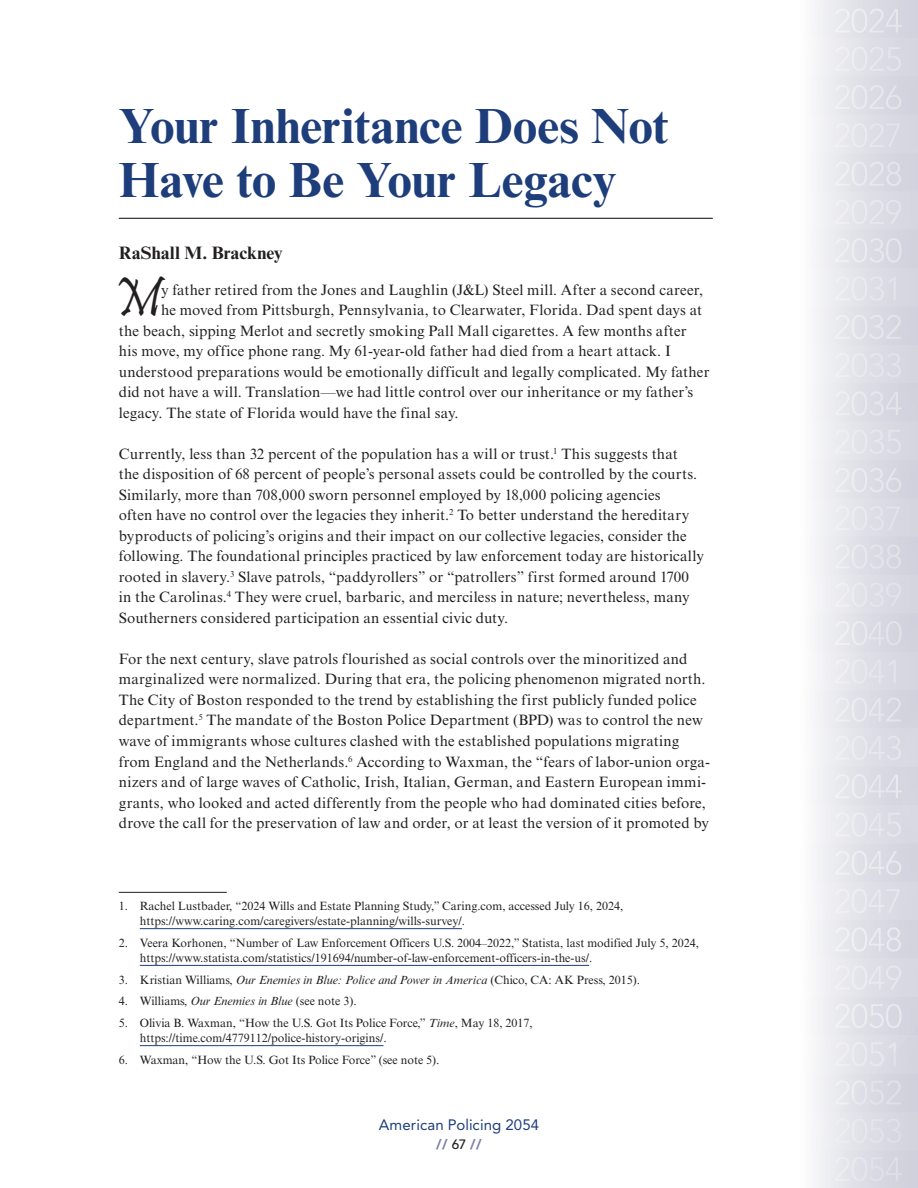
<style>
.page{position:relative;width:918px;height:1188px;background:#fff}
.page>*{position:absolute;margin:0;border:0;box-sizing:border-box;transform-origin:0 0}
.t1{font:56.25px "Pristina";color:#231f20;scale:.88 1}
.t2{font:700 49.5px/54px "Times New Roman MT Std";letter-spacing:-.005em;color:#1d3d7b}
.t3{font:700 18px "Times New Roman MT Std";color:#231f20}
.t4{font:15px/20.5px "Times New Roman MT Std";letter-spacing:.01em;color:#231f20}
.t5{font:15px "Avenir LT Std";letter-spacing:.005em;color:#1d3d7b}
.t6{font:900 13.5px "Avenir LT Std";color:#7c7faa}
.t7{font:12px/15px "Times New Roman MT Std";color:#231f20}
.s1{font-style:italic}
.s2{font-weight:500;color:#231f20}
</style>
<div class="page">
<img style="left:815px;top:0;width:103px;height:1188px">
<hr style="left:119px;top:892px;width:108px;height:1px;background:#231f20">
<hr style="left:119px;top:218px;width:594px;height:1px;background:#231f20">
<hr style="left:140px;top:928px;width:322px;height:1px;background:#1d3d7b">
<hr style="left:140px;top:965px;width:449px;height:1px;background:#1d3d7b">
<hr style="left:140px;top:1045px;width:243px;height:1px;background:#1d3d7b">
<h3 class="t2" style="left:119px;top:99px;width:551px">Your Inheritance Does Not<br>Have to Be Your Legacy</h3>
<p class="t3" style="left:119px;top:242px;width:166px">RaShall M. Brackney</p>
<p class="t1" style="left:114px;top:266px;width:54px">M</p>
<p class="t4" style="left:161px;top:279px;width:544px">y father retired from the Jones and Laughlin (J&amp;L) Steel mill. After a second career,</p>
<p class="t4" style="left:161px;top:300px;width:543px">he moved from Pittsburgh, Pennsylvania, to Clearwater, Florida. Dad spent days at</p>
<p class="t4" style="left:119px;top:320px;width:569px">the beach, sipping Merlot and secretly smoking Pall Mall cigarettes. A few months after</p>
<p class="t4" style="left:119px;top:341px;width:553px">his move, my office phone rang. My 61-year-old father had died from a heart attack. I</p>
<p class="t4" style="left:119px;top:361px;width:592px">understood preparations would be emotionally difficult and legally complicated. My father</p>
<p class="t4" style="left:119px;top:382px;width:576px">did not have a will. Translation—we had little control over our inheritance or my father’s</p>
<p class="t4" style="left:119px;top:403px;width:341px">legacy. The state of Florida would have the final say.</p>
<p class="t4" style="left:119px;top:443px;width:561px">Currently, less than 32 percent of the population has a will or trust.<sup>1</sup> This suggests that</p>
<p class="t4" style="left:119px;top:464px;width:580px">the disposition of 68 percent of people’s personal assets could be controlled by the courts.<br>Similarly, more than 708,000 sworn personnel employed by 18,000 policing agencies often have no control over the legacies they inherit.<sup>2</sup> To better understand the hereditary</p>
<p class="t4" style="left:119px;top:526px;width:587px">byproducts of policing’s origins and their impact on our collective legacies, consider the following. The foundational principles practiced by law enforcement today are historically rooted in slavery.<sup>3</sup> Slave patrols, “paddyrollers” or “patrollers” first formed around 1700</p>
<p class="t4" style="left:119px;top:587px;width:572px">in the Carolinas.<sup>4</sup> They were cruel, barbaric, and merciless in nature; nevertheless, many</p>
<p class="t4" style="left:119px;top:608px;width:391px">Southerners considered participation an essential civic duty.</p>
<p class="t4" style="left:119px;top:649px;width:588px">For the next century, slave patrols flourished as social controls over the minoritized and marginalized were normalized. During that era, the policing phenomenon migrated north.<br>The City of Boston responded to the trend by establishing the first publicly funded police department.<sup>5</sup> The mandate of the Boston Police Department (BPD) was to control the new</p>
<p class="t4" style="left:119px;top:731px;width:593px">wave of immigrants whose cultures clashed with the established populations migrating from England and the Netherlands.<sup>6</sup> According to Waxman, the “fears of labor-union orga-</p>
<p class="t4" style="left:119px;top:772px;width:592px">nizers and of large waves of Catholic, Irish, Italian, German, and Eastern European immi&shy;grants, who looked and acted differently from the people who had dominated cities before, drove the call for the preservation of law and order, or at least the version of it promoted by</p>
<p class="t7" style="left:140px;top:898px;width:485px;text-indent:-21px">1. Rachel Lustbader, “2024 Wills and Estate Planning Study,” Caring.com, accessed July 16, 2024, https://www.caring.com/caregivers/estate-planning/wills-survey/.</p>
<p class="t7" style="left:140px;top:935px;width:561px;text-indent:-21px">2. Veera Korhonen, “Number of Law Enforcement Officers U.S. 2004–2022,” Statista, last modified July 5, 2024, https://www.statista.com/statistics/191694/number-of-law-enforcement-officers-in-the-us/.</p>
<p class="t7" style="left:119px;top:972px;width:523px">3. Kristian Williams, <span class="s1">Our Enemies in Blue: Police and Power in America</span> (Chico, CA: AK Press, 2015).</p>
<p class="t7" style="left:119px;top:994px;width:239px">4. Williams, <span class="s1">Our Enemies in Blue</span> (see note 3).</p>
<p class="t7" style="left:140px;top:1016px;width:395px;text-indent:-21px">5. Olivia B. Waxman, “How the U.S. Got Its Police Force,” <span class="s1">Time</span>, May 18, 2017, https://time.com/4779112/police-history-origins/.</p>
<p class="t7" style="left:119px;top:1052px;width:322px">6. Waxman, “How the U.S. Got Its Police Force” (see note 5).</p>
<p class="t5" style="left:379px;top:1116px;width:162px">American Policing 2054</p>
<p class="t6" style="left:436px;top:1137px;width:47px">// <span class="s2">67</span> //</p>
</div>
